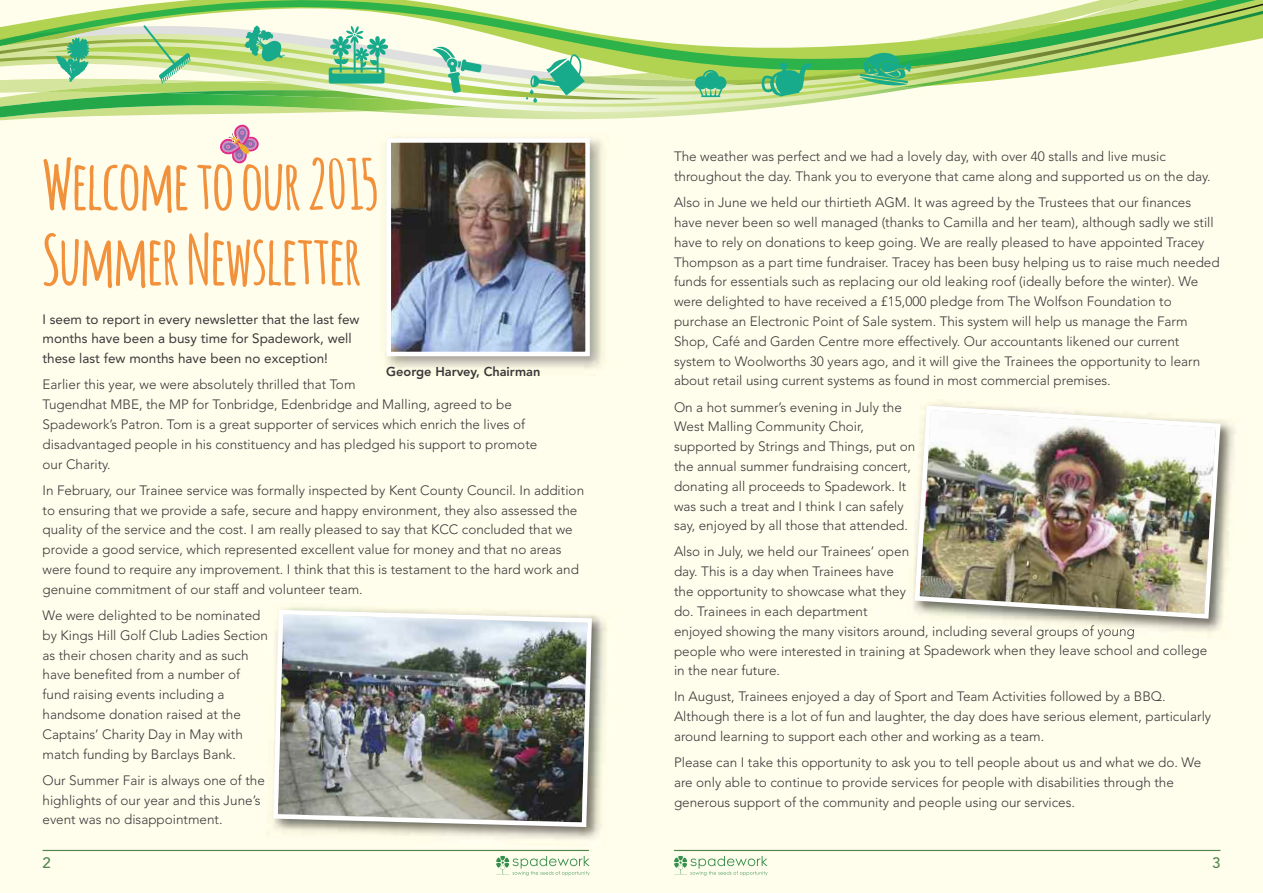
<style>
.page{position:relative;width:1263px;height:893px;background:#fff}
.page>*{position:absolute;margin:0;border:0;box-sizing:border-box;transform-origin:0 0}
.t1{font:700 67.35px/75.2px "Amatic";color:#f1913c}
.t2{font:500 15px "Avenir";color:#558652}
.t3{font:300 13.5px/19.8px "Avenir";color:#39383a}
.t4{font:13.5px/19.8px "Avenir";color:#39383a}
.t5{font:800 12.75px "Avenir";color:#39383a}
</style>
<div class="page">
<div style="left:0;top:166px;width:1263px;height:727px;background:#fffeec"></div>
<hr style="left:43px;top:850px;width:546px;height:1px;background:#558652">
<svg style="left:496px;top:856px;width:94px;height:20px;background:#dbeacf"></svg>
<hr style="left:674px;top:850px;width:546px;height:1px;background:#558652">
<svg style="left:674px;top:856px;width:93px;height:20px;background:#dbe9cf"></svg>
<img style="left:380px;top:166px;width:229px;height:210px">
<img style="left:391px;top:166px;width:194px;height:185px">
<div style="left:386px;top:138px;width:204px;height:218px;border:4px solid #fff"></div>
<img style="left:266px;top:602px;width:346px;height:245px">
<img style="left:271px;top:607px;width:323px;height:222px">
<svg style="left:0;top:0;width:1263px;height:166px;background:#cfe5b6"></svg>
<img style="left:907px;top:398px;width:334px;height:241px">
<img style="left:1031px;top:625px;width:103px;height:8px">
<img style="left:912px;top:403px;width:311px;height:218px">
<h1 class="t1" style="left:43px;top:149px;width:335px">Welcome to our 2015<br>Summer Newsletter</h1>
<p class="t3" style="left:674px;top:147px;width:538px">The weather was perfect and we had a lovely day, with over 40 stalls and live music throughout the day. Thank you to everyone that came along and supported us on the day.</p>
<p class="t3" style="left:674px;top:193px;width:547px">Also in June we held our thirtieth AGM. It was agreed by the Trustees that our finances have never been so well managed (thanks to Camilla and her team), although sadly we still have to rely on donations to keep going. We are really pleased to have appointed Tracey Thompson as a part time fundraiser. Tracey has been busy helping us to raise much needed funds for essentials such as replacing our old leaking roof (ideally before the winter). We were delighted to have received a £15,000 pledge from The Wolfson Foundation to purchase an Electronic Point of Sale system. This system will help us manage the Farm Shop, Café and Garden Centre more effectively. Our accountants likened our current system to Woolworths 30 years ago, and it will give the Trainees the opportunity to learn about retail using current systems as found in most commercial premises.</p>
<p class="t3" style="left:674px;top:397px;width:243px">On a hot summer’s evening in July the West Malling Community Choir, supported by Strings and Things, put on the annual summer fundraising concert, donating all proceeds to Spadework. It was such a treat and I think I can safely say, enjoyed by all those that attended.</p>
<p class="t3" style="left:674px;top:542px;width:535px">Also in July, we held our Trainees’ open<br>day. This is a day when Trainees have<br>the opportunity to showcase what they<br>do. Trainees in each department<br>enjoyed showing the many visitors around, including several groups of young<br>people who were interested in training at Spadework when they leave school and college in the near future.</p>
<p class="t3" style="left:674px;top:687px;width:539px">In August, Trainees enjoyed a day of Sport and Team Activities followed by a BBQ.<br>Although there is a lot of fun and laughter, the day does have serious element, particularly around learning to support each other and working as a team.</p>
<p class="t3" style="left:674px;top:753px;width:529px">Please can I take this opportunity to ask you to tell people about us and what we do. We are only able to continue to provide services for people with disabilities through the generous support of the community and people using our services.</p>
<p class="t4" style="left:43px;top:309px;width:318px">I seem to report in every newsletter that the last few months have been a busy time for Spadework, well these last few months have been no exception!</p>
<p class="t3" style="left:43px;top:375px;width:496px">Earlier this year, we were absolutely thrilled that Tom<br>Tugendhat MBE, the MP for Tonbridge, Edenbridge and Malling, agreed to be Spadework’s Patron. Tom is a great supporter of services which enrich the lives of disadvantaged people in his constituency and has pledged his support to promote our Charity.</p>
<p class="t3" style="left:43px;top:480px;width:543px">In February, our Trainee service was formally inspected by Kent County Council. In addition to ensuring that we provide a safe, secure and happy environment, they also assessed the quality of the service and the cost. I am really pleased to say that KCC concluded that we provide a good service, which represented excellent value for money and that no areas were found to require any improvement. I think that this is testament to the hard work and genuine commitment of our staff and volunteer team.</p>
<p class="t3" style="left:43px;top:605px;width:227px">We were delighted to be nominated by Kings Hill Golf Club Ladies Section as their chosen charity and as such have benefited from a number of fund raising events including a handsome donation raised at the Captains’ Charity Day in May with match funding by Barclays Bank.</p>
<p class="t3" style="left:43px;top:770px;width:224px">Our Summer Fair is always one of the highlights of our year and this June’s event was no disappointment.</p>
<p class="t5" style="left:386px;top:362px;width:156px">George Harvey, Chairman</p>
<p class="t2" style="left:43px;top:857px;width:10px">2</p>
<p class="t2" style="left:1212px;top:857px;width:10px">3</p>
</div>
